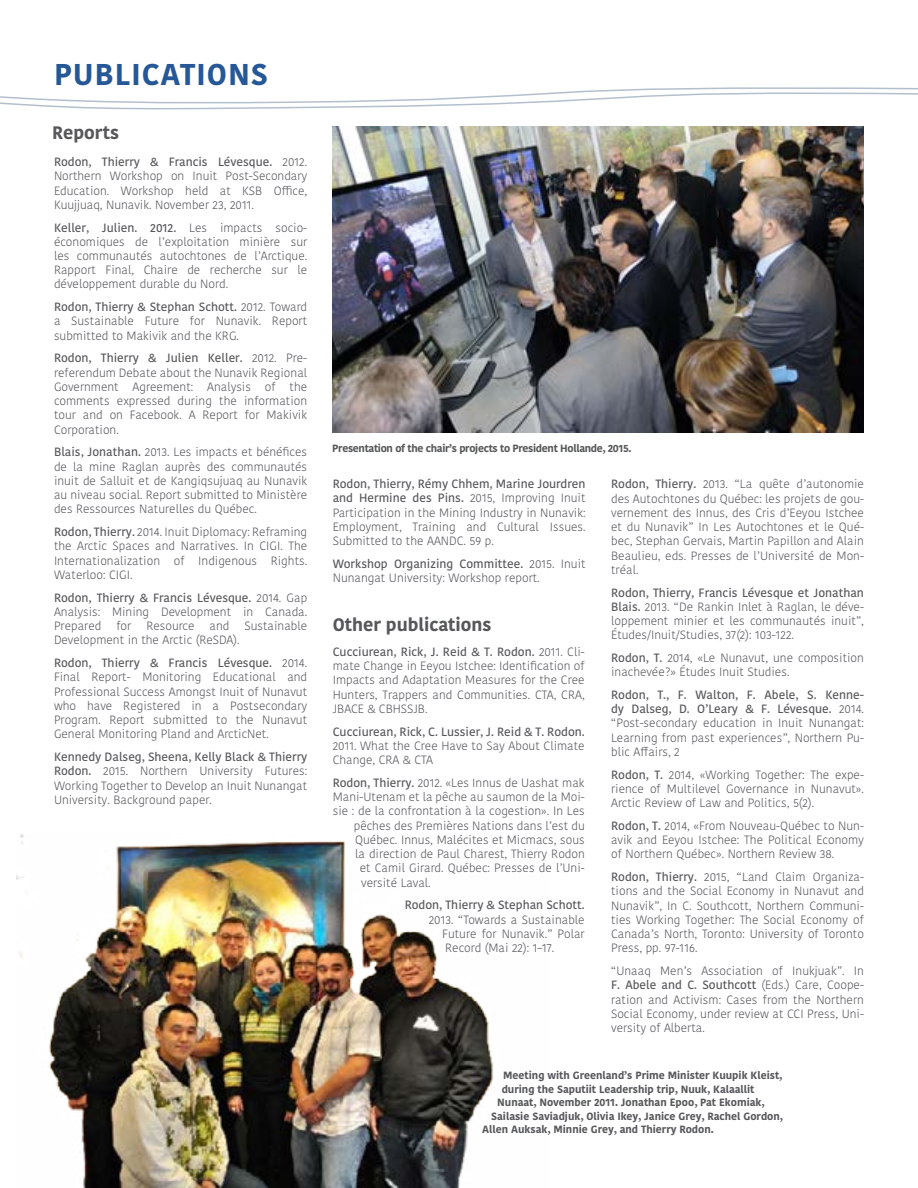
<style>
.page{position:relative;width:918px;height:1188px;background:#fff}
.page>*{position:absolute;margin:0;border:0;box-sizing:border-box;transform-origin:0 0}
.t1{font:700 30px "Kohinoor Devanagari";letter-spacing:.03em;color:#265897}
.t2{font:700 18px "Kohinoor Devanagari";color:#55575b}
.t3{font:300 12px/14.2px "Kohinoor Devanagari";color:#55575b;text-align:justify}
.t4{font:500 12px "Kohinoor Devanagari";color:#55575b}
.t5{font:700 10.5px "Kohinoor Devanagari";color:#55575b}
.t6{font:700 10.5px "Kohinoor Devanagari";letter-spacing:-.03em;color:#55575b}
.s1{font-weight:500}
</style>
<div class="page">
<img style="left:16px;top:834px;width:478px;height:354px">
<img style="left:332px;top:126px;width:532px;height:306px">
<svg style="left:0;top:87px;width:918px;height:23px"></svg>
<h1 class="t1" style="left:54px;top:48px;width:216px">PUBLICATIONS</h1>
<h2 class="t2" style="left:52px;top:116px;width:68px">Reports</h2>
<p class="t3" style="left:54px;top:155px;width:255px"><span class="s1">Rodon, Thierry &amp; Francis Lévesque.</span> 2012.<br>Northern Workshop on Inuit Post-Secondary Education. Workshop held at KSB Office, Kuujjuaq, Nunavik. November 23, 2011.</p>
<p class="t3" style="left:54px;top:220px;width:255px"><span class="s1">Keller, Julien. 2012.</span> Les impacts socio&shy;économiques de l’exploitation minière sur les communautés autochtones de l’Arctique.<br>Rapport Final, Chaire de recherche sur le développement durable du Nord.</p>
<p class="t3" style="left:54px;top:300px;width:255px"><span class="s1">Rodon, Thierry &amp; Stephan Schott.</span> 2012. Toward a Sustainable Future for Nunavik. Report submitted to Makivik and the KRG.</p>
<p class="t3" style="left:54px;top:351px;width:255px"><span class="s1">Rodon, Thierry &amp; Julien Keller.</span> 2012. Pre&shy;referendum Debate about the Nunavik Regional Government Agreement: Analysis of the comments expressed during the information tour and on Facebook. A Report for Makivik Corporation.</p>
<p class="t3" style="left:54px;top:445px;width:255px"><span class="s1">Blais, Jonathan.</span> 2013. Les impacts et bénéfices de la mine Raglan auprès des communautés inuit de Salluit et de Kangiqsujuaq au Nunavik au niveau social. Report submitted to Ministère des Ressources Naturelles du Québec.</p>
<p class="t3" style="left:54px;top:525px;width:255px"><span class="s1">Rodon, Thierry.</span> 2014. Inuit Diplomacy: Reframing the Arctic Spaces and Narratives. In CIGI. The Internationalization of Indigenous Rights.<br>Waterloo: CIGI.</p>
<p class="t3" style="left:54px;top:590px;width:255px"><span class="s1">Rodon, Thierry &amp; Francis Lévesque.</span> 2014. Gap Analysis: Mining Development in Canada.<br>Prepared for</p>
<p class="t3" style="left:146px;top:619px;width:50px">Resource</p>
<p class="t3" style="left:210px;top:619px;width:21px">and</p>
<p class="t3" style="left:244px;top:619px;width:64px">Sustainable</p>
<p class="t3" style="left:54px;top:629px;width:255px;line-height:22.8px">Development in the Arctic (ReSDA).<br><span class="s1">Rodon, Thierry &amp; Francis Lévesque.</span> 2014.</p>
<p class="t3" style="left:54px;top:670px;width:255px">Final Report- Monitoring Educational and Professional Success Amongst Inuit of Nunavut who have Registered in a Postsecondary Program. Report submitted to the Nunavut General Monitoring Pland and ArcticNet.</p>
<p class="t3" style="left:54px;top:750px;width:255px"><span class="s1">Kennedy Dalseg, Sheena, Kelly Black &amp; Thierry Rodon.</span> 2015. Northern University Futures:<br>Working Together to Develop an Inuit Nunangat University. Background paper.</p>
<p class="t6" style="left:332px;top:439px;width:301px">Presentation of the chair’s projects to President Hollande, 2015.</p>
<p class="t3" style="left:333px;top:477px;width:254px"><span class="s1">Rodon, Thierry, Rémy Chhem, Marine Jourdren and Hermine des Pins.</span> 2015, Improving Inuit Participation in the Mining Industry in Nunavik:<br>Employment, Training and Cultural Issues.<br>Submitted to the AANDC. 59 p.</p>
<p class="t3" style="left:333px;top:557px;width:254px"><span class="s1">Workshop Organizing Committee.</span> 2015. Inuit<br>Nunangat University: Workshop report.</p>
<h2 class="t2" style="left:333px;top:608px;width:160px">Other publications</h2>
<p class="t3" style="left:333px;top:645px;width:254px"><span class="s1">Cucciurean, Rick, J. Reid &amp; T. Rodon.</span> 2011. Cli&shy;mate Change in Eeyou Istchee: Identification of Impacts and Adaptation Measures for the Cree Hunters, Trappers and Communities. CTA, CRA, JBACE &amp; CBHSSJB.</p>
<p class="t4" style="left:333px;top:724px;width:254px">Cucciurean, Rick, C. Lussier, J. Reid &amp; T. Rodon.</p>
<p class="t3" style="left:333px;top:739px;width:253px">2011. What the Cree Have to Say About Climate<br>Change, CRA &amp; CTA</p>
<p class="t3" style="left:333px;top:776px;width:253px"><span class="s1">Rodon, Thierry.</span> 2012. «Les Innus de Uashat mak</p>
<p class="t3" style="left:333px;top:790px;width:254px">Mani-Utenam et la pêche au saumon de la Moi-</p>
<p class="t3" style="left:333px;top:804px;width:253px">sie : de la confrontation à la cogestion». In Les</p>
<p class="t3" style="left:354px;top:818px;width:233px">pêches des Premières Nations dans l’est du</p>
<p class="t3" style="left:355px;top:833px;width:231px">Québec. Innus, Malécites et Micmacs, sous</p>
<p class="t3" style="left:355px;top:847px;width:231px">la direction de Paul Charest, Thierry Rodon</p>
<p class="t3" style="left:360px;top:861px;width:226px">et Camil Girard. Québec: Presses de l’Uni-</p>
<p class="t3" style="left:361px;top:875px;width:71px">versité Laval.</p>
<p class="t4" style="left:405px;top:898px;width:181px">Rodon, Thierry &amp; Stephan Schott.</p>
<p class="t3" style="left:442px;top:912px;width:144px;text-indent:-14px">2013. “Towards a Sustainable Future for Nunavik.” Polar Record (Mai 22): 1–17.</p>
<p class="t3" style="left:611px;top:477px;width:254px"><span class="s1">Rodon, Thierry.</span> 2013. “La quête d’autonomie des Autochtones du Québec: les projets de gou&shy;vernement des Innus, des Cris d’Eeyou Istchee et du Nunavik” In Les Autochtones et le Qué&shy;bec, Stephan Gervais, Martin Papillon and Alain Beaulieu, eds. Presses de l’Université de Mon&shy;tréal.</p>
<p class="t3" style="left:611px;top:585px;width:254px"><span class="s1">Rodon, Thierry, Francis Lévesque et Jonathan Blais.</span> 2013. “De Rankin Inlet à Raglan, le déve&shy;loppement minier et les communautés inuit”, Études/Inuit/Studies, 37(2): 103-122.</p>
<p class="t3" style="left:611px;top:651px;width:254px"><span class="s1">Rodon, T.</span> 2014, «Le Nunavut, une composition inachevée?» Études Inuit Studies.</p>
<p class="t3" style="left:611px;top:688px;width:254px"><span class="s1">Rodon, T., F. Walton, F. Abele, S. Kenne&shy;dy Dalseg, D. O’Leary &amp; F. Lévesque.</span> 2014. “Post-secondary education in Inuit Nunangat:<br>Learning from past experiences”, Northern Pu&shy;blic Affairs, 2</p>
<p class="t3" style="left:611px;top:767px;width:254px"><span class="s1">Rodon, T.</span> 2014, «Working Together: The expe&shy;rience of Multilevel Governance in Nunavut».<br>Arctic Review of Law and Politics, 5(2).</p>
<p class="t3" style="left:611px;top:819px;width:254px"><span class="s1">Rodon, T.</span> 2014, «From Nouveau-Québec to Nun&shy;avik and Eeyou Istchee: The Political Economy of Northern Québec». Northern Review 38.</p>
<p class="t3" style="left:611px;top:870px;width:254px"><span class="s1">Rodon, Thierry.</span> 2015, “Land Claim Organiza&shy;tions and the Social Economy in Nunavut and Nunavik”, In C. Southcott, Northern Communi&shy;ties Working Together: The Social Economy of Canada’s North, Toronto: University of Toronto Press, pp. 97-116.</p>
<p class="t3" style="left:611px;top:964px;width:254px">“Unaaq Men’s Association of Inukjuak”. In <span class="s1">F. Abele and C. Southcott</span> (Eds.) Care, Coope&shy;ration and Activism: Cases from the Northern Social Economy, under review at CCI Press, Uni&shy;versity of Alberta.</p>
<p class="t5" style="left:503px;top:1066px;width:281px">Meeting with Greenland’s Prime Minister Kuupik Kleist,</p>
<p class="t5" style="left:502px;top:1080px;width:254px">during the Saputiit Leadership trip, Nuuk, Kalaallit</p>
<p class="t5" style="left:497px;top:1093px;width:269px">Nunaat, November 2011. Jonathan Epoo, Pat Ekomiak,</p>
<p class="t5" style="left:491px;top:1107px;width:293px">Sailasie Saviadjuk, Olivia Ikey, Janice Grey, Rachel Gordon,</p>
<p class="t5" style="left:482px;top:1120px;width:233px">Allen Auksak, Minnie Grey, and Thierry Rodon.</p>
</div>
